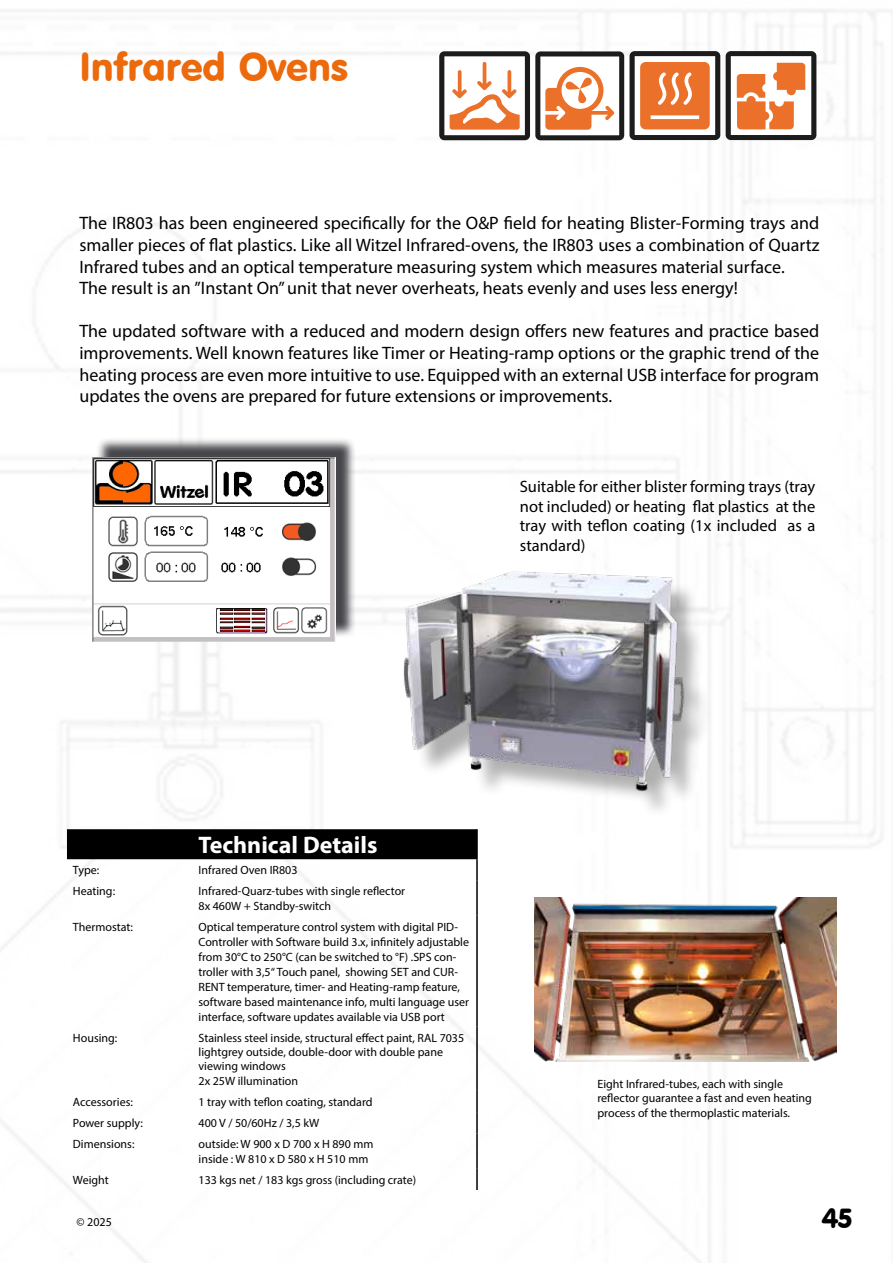
<style>
.page{position:relative;width:893px;height:1263px;background:#fff}
.page>*{position:absolute;margin:0;border:0;box-sizing:border-box;transform-origin:0 0}
.t1{font:39px "VAG Rounded BT";color:#ec690c}
.t2{font:27px "VAG Rounded BT";color:#000}
.t3{font:700 24px "Myriad Pro";color:#fff}
.t4{font:18px/21.6px "Myriad Pro";color:#000}
.t5{font:16.5px/19.8px "Myriad Pro";color:#000;text-align:justify}
.t6{font:12px/14.4px "Myriad Pro";color:#000}
</style>
<div class="page">
<img style="left:534px;top:897px;width:303px;height:164px">
<img style="left:353px;top:504px;width:435px;height:373px">
<svg style="left:96px;top:437px;width:260px;height:201px;background:#929194"></svg>
<img style="left:92px;top:457px;width:244px;height:185px">
<svg style="left:726px;top:51px;width:90px;height:89px"></svg>
<svg style="left:439px;top:51px;width:281px;height:89px"></svg>
<div style="left:67px;top:829px;width:409px;height:30px;background:#000"></div>
<hr style="left:476px;top:859px;width:2px;height:21px;background:#000">
<hr style="left:476px;top:880px;width:2px;height:36px;background:#000">
<hr style="left:476px;top:916px;width:2px;height:111px;background:#000">
<hr style="left:476px;top:1027px;width:2px;height:64px;background:#000">
<hr style="left:476px;top:1091px;width:2px;height:21px;background:#000">
<hr style="left:476px;top:1112px;width:2px;height:21px;background:#000">
<hr style="left:476px;top:1133px;width:2px;height:36px;background:#000">
<hr style="left:476px;top:1169px;width:2px;height:21px;background:#000">
<hr style="left:476px;top:829px;width:2px;height:30px;background:#000">
<h1 class="t1" style="left:79px;top:42px;width:270px">Infrared Ovens</h1>
<p class="t4" style="left:79px;top:212px;width:741px">The IR803 has been engineered specifically for the O&amp;P field for heating Blister-Forming trays and smaller pieces of flat plastics. Like all Witzel Infrared-ovens, the IR803 uses a combination of Quartz Infrared tubes and an optical temperature measuring system which measures material surface.<br>The result is an ”Instant On” unit that never overheats, heats evenly and uses less energy!</p>
<p class="t4" style="left:79px;top:320px;width:741px;text-align:justify">The updated software with a reduced and modern design offers new features and practice based improvements. Well known features like Timer or Heating-ramp options or the graphic trend of the heating process are even more intuitive to use. Equipped with an external USB interface for program updates the ovens are prepared for future extensions or improvements.</p>
<h3 class="t5" style="left:520px;top:476px;width:297px">Suitable for either blister forming trays (tray not included) or heating flat plastics at the tray with teflon coating (1x included as a standard)</h3>
<h3 class="t3" style="left:199px;top:829px;width:180px">Technical Details</h3>
<p class="t6" style="left:73px;top:863px;width:28px">Type:</p>
<p class="t6" style="left:199px;top:863px;width:101px">Infrared Oven IR803</p>
<p class="t6" style="left:73px;top:884px;width:44px">Heating:</p>
<p class="t6" style="left:199px;top:884px;width:208px">Infrared-Quarz-tubes with single reflector<br>8x 460W + Standby-switch</p>
<p class="t6" style="left:73px;top:919px;width:62px">Thermostat:</p>
<p class="t6" style="left:199px;top:919px;width:272px;line-height:15px">Optical temperature control system with digital PID-Controller with Software build 3.x, infinitely adjustable from 30°C to 250°C (can be switched to °F) .SPS con&shy;troller with 3,5“ Touch panel, showing SET and CUR-RENT temperature, timer- and Heating-ramp feature, software based maintenance info, multi language user interface, software updates available via USB port</p>
<p class="t6" style="left:73px;top:1030px;width:46px">Housing:</p>
<p class="t6" style="left:199px;top:1030px;width:267px">Stainless steel inside, structural effect paint, RAL 7035 lightgrey outside, double-door with double pane viewing windows<br>2x 25W illumination</p>
<p class="t6" style="left:73px;top:1094px;width:61px">Accessories:</p>
<p class="t6" style="left:199px;top:1094px;width:176px">1 tray with teflon coating, standard</p>
<p class="t6" style="left:73px;top:1116px;width:72px">Power supply:</p>
<p class="t6" style="left:199px;top:1116px;width:122px">400 V / 50/60Hz / 3,5 kW</p>
<p class="t6" style="left:73px;top:1137px;width:63px">Dimensions:</p>
<p class="t6" style="left:199px;top:1137px;width:176px">outside: W 900 x D 700 x H 890 mm inside : W 810 x D 580 x H 510 mm</p>
<p class="t6" style="left:73px;top:1172px;width:37px">Weight</p>
<p class="t6" style="left:199px;top:1172px;width:219px">133 kgs net / 183 kgs gross (including crate)</p>
<p class="t6" style="left:77px;top:1214px;width:37px">© 2025</p>
<p class="t6" style="left:597px;top:1076px;width:216px">Eight Infrared-tubes, each with single reflector guarantee a fast and even heating process of the thermoplastic materials.</p>
<h2 class="t2" style="left:822px;top:1201px;width:32px">45</h2>
</div>
